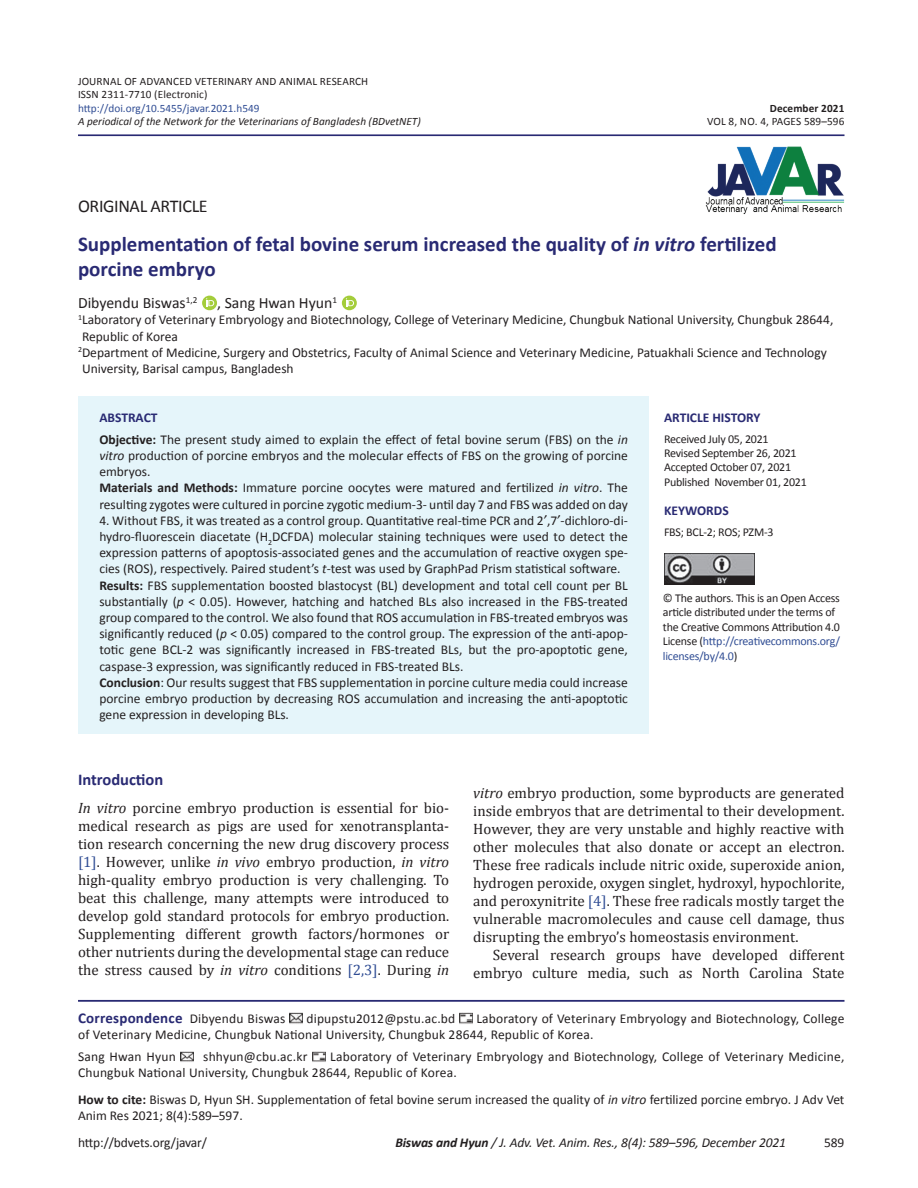
<style>
.page{position:relative;width:918px;height:1188px;background:#fff}
.page>*{position:absolute;margin:0;border:0;box-sizing:border-box;transform-origin:0 0}
.Article_Title{font:700 21px/25.2px "Calibri";color:#292a73}
.Issue_Date{font:18px "Calibri";letter-spacing:-.02em;color:#231f20}
.Head_A{font:700 16.5px "Calibri";color:#292a73}
.Authors{font:15.75px "Calibri";color:#231f20}
.Para_1st{font:15px/18px "Cambria";color:#231f20;text-align:justify}
.Para_Indent{font:15px/18px "Cambria";color:#231f20;text-align:right}
.Author_Deatiles{font:700 15px "Calibri";letter-spacing:.015em;color:#292a73}
.ABSTRACT_TXT{font:13.5px/16.2px "Calibri";color:#231f20;text-align:justify}
.Author_Deatiles-2{font:13.5px/16.2px "Calibri";letter-spacing:.015em;color:#231f20}
.Affliation{font:13.5px/16.2px "Calibri";color:#231f20}
.t1{font:italic 13.5px "Calibri";letter-spacing:-.01em;color:#231f20}
.ABSTRACT_HD{font:700 13.5px "Calibri";color:#292a73}
.Issue_Date-2{font:12px/14.4px "Calibri";letter-spacing:-.02em;color:#231f20}
.VOL{font:11.25px "Calibri";letter-spacing:.01em;color:#231f20}
.DOI{font:italic 11.25px "Calibri";color:#231f20}
.VOL-2{font:11.25px "Calibri";color:#304d94}
.DOI-2{font:11.25px "Calibri";letter-spacing:.01em;color:#231f20}
.VOL-3{font:700 11.25px "Calibri";letter-spacing:.01em;color:#231f20}
.s1{font-style:italic}
.s2{font-weight:700}
.s3{color:#304d94}
.s4{font-weight:400;font-size:13.5px;color:#231f20}
</style>
<div class="page">
<hr style="left:78px;top:134px;width:767px;height:2px;background:#292a73">
<svg style="left:203px;top:295px;width:14px;height:16px"></svg>
<div style="left:202px;top:296px;width:15px;height:14px;background:#a4cd3b;border-radius:50%"></div>
<svg style="left:206px;top:298px;width:8px;height:8px"></svg>
<svg style="left:342px;top:295px;width:14px;height:16px"></svg>
<div style="left:342px;top:296px;width:15px;height:14px;background:#a4cd3b;border-radius:50%"></div>
<svg style="left:346px;top:298px;width:8px;height:8px"></svg>
<hr style="left:78px;top:1000px;width:767px;height:2px;background:#292a73">
<svg style="left:289px;top:1013px;width:13px;height:11px"></svg>
<svg style="left:459px;top:1013px;width:13px;height:11px"></svg>
<svg style="left:181px;top:1051px;width:13px;height:11px"></svg>
<svg style="left:312px;top:1051px;width:13px;height:11px"></svg>
<img style="left:705px;top:146px;width:140px;height:69px">
<div style="left:78px;top:396px;width:571px;height:338px;background:#e5f5fa"></div>
<img style="left:664px;top:554px;width:91px;height:30px">
<p class="VOL" style="left:78px;top:74px;width:292px">JOURNAL OF ADVANCED VETERINARY AND ANIMAL RESEARCH</p>
<p class="VOL" style="left:78px;top:88px;width:131px">ISSN 2311-7710 (Electronic)</p>
<p class="VOL-2" style="left:78px;top:101px;width:183px">http://doi.org/10.5455/javar.2021.h549</p>
<p class="VOL-3" style="left:770px;top:101px;width:76px">December 2021</p>
<p class="DOI" style="left:78px;top:115px;width:344px">A periodical of the Network for the Veterinarians of Bangladesh (BDvetNET)</p>
<p class="DOI-2" style="left:707px;top:115px;width:139px">VOL 8, NO. 4, PAGES 589–596</p>
<p class="Issue_Date" style="left:78px;top:195px;width:131px">ORIGINAL ARTICLE</p>
<p class="Article_Title" style="left:78px;top:230px;width:700px">Supplementation of fetal bovine serum increased the quality of <span class="s1">in vitro</span> fertilized porcine embryo</p>
<p class="Authors" style="left:78px;top:293px;width:121px">Dibyendu Biswas<sup>1,2</sup></p>
<p class="Authors" style="left:217px;top:293px;width:121px">, Sang Hwan Hyun<sup>1</sup></p>
<p class="Affliation" style="left:78px;top:311px;width:757px"><sup>1</sup>Laboratory of Veterinary Embryology and Biotechnology, College of Veterinary Medicine, Chungbuk National University, Chungbuk 28644,<br>Republic of Korea</p>
<p class="Affliation" style="left:78px;top:344px;width:750px"><sup>2</sup>Department of Medicine, Surgery and Obstetrics, Faculty of Animal Science and Veterinary Medicine, Patuakhali Science and Technology<br>University, Barisal campus, Bangladesh</p>
<p class="ABSTRACT_HD" style="left:99px;top:409px;width:60px">ABSTRACT</p>
<p class="ABSTRACT_TXT" style="left:99px;top:431px;width:530px"><span class="s2">Objective:</span> The present study aimed to explain the effect of fetal bovine serum (FBS) on the <span class="s1">in vitro</span> production of porcine embryos and the molecular effects of FBS on the growing of porcine embryos.</p>
<p class="ABSTRACT_TXT" style="left:99px;top:479px;width:530px"><span class="s2">Materials and Methods:</span> Immature porcine oocytes were matured and fertilized <span class="s1">in vitro</span>. The resulting zygotes were cultured in porcine zygotic medium-3- until day 7 and FBS was added on day</p>
<p class="ABSTRACT_TXT" style="left:99px;top:512px;width:530px">4. Without FBS, it was treated as a control group. Quantitative real-time PCR and 2 ,7 -dichloro-di&shy;hydro-fluorescein diacetate (H<sub>2</sub>DCFDA) molecular staining techniques were used to detect the expression patterns of apoptosis-associated genes and the accumulation of reactive oxygen spe&shy;cies (ROS), respectively. Paired student’s <span class="s1">t</span>-test was used by GraphPad Prism statistical software.</p>
<p class="ABSTRACT_TXT" style="left:99px;top:576px;width:530px"><span class="s2">Results:</span> FBS supplementation boosted blastocyst (BL) development and total cell count per BL substantially (<span class="s1">p</span> &lt; 0.05). However, hatching and hatched BLs also increased in the FBS-treated group compared to the control. We also found that ROS accumulation in FBS-treated embryos was significantly reduced (<span class="s1">p</span> &lt; 0.05) compared to the control group. The expression of the anti-apop&shy;totic gene BCL-2 was significantly increased in FBS-treated BLs, but the pro-apoptotic gene, caspase-3 expression, was significantly reduced in FBS-treated BLs.</p>
<p class="ABSTRACT_TXT" style="left:99px;top:674px;width:530px"><span class="s2">Conclusion</span>: Our results suggest that FBS supplementation in porcine culture media could increase porcine embryo production by decreasing ROS accumulation and increasing the anti-apoptotic gene expression in developing BLs.</p>
<p class="ABSTRACT_HD" style="left:664px;top:409px;width:98px">ARTICLE HISTORY</p>
<p class="Issue_Date-2" style="left:664px;top:431px;width:106px">Received July 05, 2021</p>
<p class="Issue_Date-2" style="left:664px;top:445px;width:134px">Revised September 26, 2021</p>
<p class="Issue_Date-2" style="left:664px;top:460px;width:129px">Accepted October 07, 2021</p>
<p class="Issue_Date-2" style="left:664px;top:474px;width:144px">Published November 01, 2021</p>
<p class="ABSTRACT_HD" style="left:664px;top:503px;width:66px">KEYWORDS</p>
<p class="Issue_Date-2" style="left:664px;top:524px;width:111px">FBS; BCL-2; ROS; PZM-3</p>
<p class="Issue_Date-2" style="left:663px;top:590px;width:179px">© The authors. This is an Open Access article distributed under the terms of the Creative Commons Attribution 4.0<br>License (<span class="s3">http://creativecommons.org/ licenses/by/4.0</span>)</p>
<p class="Head_A" style="left:78px;top:769px;width:87px">Introduction</p>
<p class="Para_1st" style="left:78px;top:799px;width:373px"><span class="s1">In vitro</span> porcine embryo production is essential for bio&shy;medical research as pigs are used for xenotransplanta&shy;tion research concerning the new drug discovery process <span class="s3">[1]</span>. However, unlike <span class="s1">in vivo</span> embryo production, <span class="s1">in vitro </span>high-quality embryo production is very challenging. To beat this challenge, many attempts were introduced to develop gold standard protocols for embryo production.<br>Supplementing different growth factors/hormones or other nutrients during the developmental stage can reduce the stress caused by <span class="s1">in vitro</span> conditions <span class="s3">[2,3]</span>. During <span class="s1">in</span></p>
<p class="Para_1st" style="left:473px;top:784px;width:373px"><span class="s1">vitro</span> embryo production, some byproducts are generated inside embryos that are detrimental to their development.<br>However, they are very unstable and highly reactive with other molecules that also donate or accept an electron.<br>These free radicals include nitric oxide, superoxide anion, hydrogen peroxide, oxygen singlet, hydroxyl, hypochlorite, and peroxynitrite <span class="s3">[4]</span>. These free radicals mostly target the vulnerable macromolecules and cause cell damage, thus disrupting the embryo’s homeostasis environment.</p>
<p class="Para_Indent" style="left:473px;top:946px;width:373px">Several research groups have developed different embryo culture media, such as North Carolina State</p>
<p class="Author_Deatiles" style="left:78px;top:1008px;width:209px">Correspondence <span class="s4">Dibyendu Biswas</span></p>
<p class="Author_Deatiles-2" style="left:306px;top:1010px;width:150px">dipupstu2012@pstu.ac.bd</p>
<p class="Author_Deatiles-2" style="left:78px;top:1010px;width:768px;text-indent:398px">Laboratory of Veterinary Embryology and Biotechnology, College of Veterinary Medicine, Chungbuk National University, Chungbuk 28644, Republic of Korea.</p>
<p class="Author_Deatiles-2" style="left:78px;top:1048px;width:99px">Sang Hwan Hyun</p>
<p class="Author_Deatiles-2" style="left:203px;top:1048px;width:106px">shhyun@cbu.ac.kr</p>
<p class="Author_Deatiles-2" style="left:78px;top:1048px;width:768px;text-indent:252px">Laboratory of Veterinary Embryology and Biotechnology, College of Veterinary Medicine,<br>Chungbuk National University, Chungbuk 28644, Republic of Korea.</p>
<p class="Author_Deatiles-2" style="left:78px;top:1091px;width:768px"><span class="s2">How to cite:</span> Biswas D, Hyun SH. Supplementation of fetal bovine serum increased the quality of <span class="s1">in vitro</span> fertilized porcine embryo. J Adv Vet<br>Anim Res 2021; 8(4):589–597.</p>
<p class="ABSTRACT_TXT" style="left:78px;top:1133px;width:131px">http://bdvets.org/javar/</p>
<p class="t1" style="left:395px;top:1134px;width:392px"><span class="s2">Biswas and Hyun</span> / J. Adv. Vet. Anim. Res., 8(4): 589–596, December 2021</p>
<p class="ABSTRACT_TXT" style="left:824px;top:1133px;width:22px">589</p>
</div>
